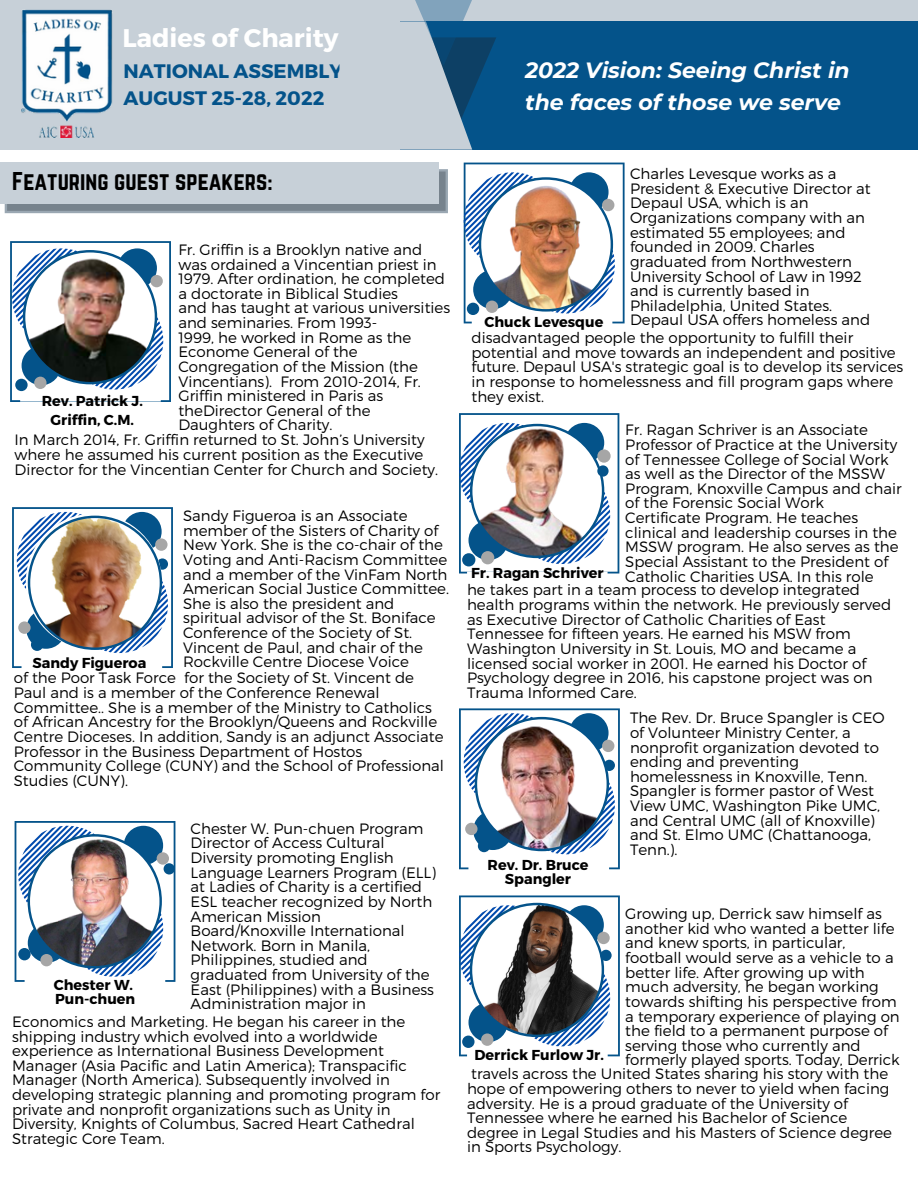
<style>
.page{position:relative;width:918px;height:1188px;background:#fff}
.page>*{position:absolute;margin:0;border:0;box-sizing:border-box;transform-origin:0 0}
.t1{font:700 25.5px "Montserrat";color:#fff}
.t2{font:22.5px "Norwester";color:#000}
.t3{font:italic 700 22.05px/31.5px "Montserrat";color:#fff}
.t4{font:700 19.5px/27px "Montserrat";color:#04538a}
.t5{font:300 15px/14.7px "Montserrat";color:#000}
.t6{font:700 14.4px/14.7px "Montserrat";color:#000;text-align:center}
</style>
<div class="page">
<img style="left:459px;top:708px;width:161px;height:161px">
<img style="left:15px;top:821px;width:160px;height:161px">
<img style="left:459px;top:413px;width:160px;height:161px">
<div style="left:164px;top:863px;width:11px;height:12px;background:#04538a;border-radius:50%"></div>
<div style="left:597px;top:465px;width:12px;height:12px;background:#04538a;border-radius:50%"></div>
<svg style="left:5px;top:169px;width:443px;height:44px;background:#7f8c96"></svg>
<div style="left:0;top:163px;width:439px;height:41px;background:#c7d0d8"></div>
<div style="left:468px;top:862px;width:141px;height:9px;background:#fff"></div>
<div style="left:0;top:0;width:918px;height:150px;background:#c7d0d8"></div>
<div style="left:400px;top:21px;width:518px;height:129px;background:#04538a"></div>
<img style="left:22px;top:10px;width:91px;height:128px">
<svg style="left:400px;top:0;width:96px;height:150px"></svg>
<img style="left:10px;top:241px;width:161px;height:161px">
<img style="left:464px;top:163px;width:161px;height:160px">
<img style="left:12px;top:507px;width:161px;height:161px">
<div style="left:22px;top:661px;width:140px;height:9px;background:#fff"></div>
<svg style="left:459px;top:895px;width:161px;height:161px"></svg>
<div style="left:600px;top:950px;width:12px;height:11px;background:#04538a;border-radius:50%"></div>
<h1 class="t1" style="left:122px;top:21px;width:279px">Ladies of Charity USA</h1>
<h3 class="t4" style="left:124px;top:57px;width:221px">NATIONAL ASSEMBLY<br>AUGUST 25-28, 2022</h3>
<h3 class="t3" style="left:525px;top:55px;width:326px">2022 Vision: Seeing Christ in the faces of those we serve</h3>
<p class="t5" style="left:630px;top:166px;width:242px">Charles Levesque works as a<br>President &amp; Executive Director at<br>Depaul USA, which is an<br>Organizations company with an estimated 55 employees; and founded in 2009. Charles graduated from Northwestern<br>University School of Law in 1992 and is currently based in<br>Philadelphia, United States.<br>Depaul USA offers homeless and</p>
<p class="t5" style="left:472px;top:330px;width:433px">disadvantaged people the opportunity to fulfill their potential and move towards an independent and positive future. Depaul USA's strategic goal is to develop its services in response to homelessness and fill program gaps where</p>
<h2 class="t2" style="left:12px;top:168px;width:262px">Featuring guest speakers:</h2>
<p class="t5" style="left:178px;top:242px;width:245px">Fr. Griffin is a Brooklyn native and</p>
<p class="t5" style="left:178px;top:256px;width:260px">was ordained a Vincentian priest in</p>
<p class="t5" style="left:178px;top:271px;width:268px">1979. After ordination, he completed</p>
<p class="t5" style="left:178px;top:285px;width:221px">a doctorate in Biblical Studies</p>
<p class="t5" style="left:178px;top:300px;width:273px">and has taught at various universities</p>
<p class="t5" style="left:178px;top:315px;width:200px">and seminaries. From 1993-</p>
<p class="t5" style="left:178px;top:329px;width:234px">1999, he worked in Rome as the</p>
<p class="t5" style="left:178px;top:344px;width:181px">Econome General of the</p>
<p class="t5" style="left:178px;top:359px;width:241px">Congregation of the Mission (the</p>
<p class="t5" style="left:178px;top:373px;width:244px">Vincentians). From 2010-2014, Fr.</p>
<p class="t5" style="left:178px;top:388px;width:206px">Griffin ministered in Paris as</p>
<p class="t5" style="left:178px;top:402px;width:194px">theDirector General of the</p>
<p class="t5" style="left:178px;top:417px;width:156px">Daughters of Charity.</p>
<p class="t5" style="left:15px;top:432px;width:411px">In March 2014, Fr. Griffin returned to St. John’s University</p>
<p class="t5" style="left:15px;top:447px;width:410px">where he assumed his current position as the Executive</p>
<p class="t5" style="left:15px;top:461px;width:425px">Director for the Vincentian Center for Church and Society.</p>
<p class="t6" style="left:485px;top:314px;width:120px">Chuck Levesque</p>
<p class="t6" style="left:42px;top:393px;width:103px">Rev. Patrick J.</p>
<p class="t5" style="left:472px;top:388px;width:74px">they exist.</p>
<p class="t6" style="left:51px;top:412px;width:85px">Griffin, C.M.</p>
<p class="t5" style="left:625px;top:422px;width:244px">Fr. Ragan Schriver is an Associate</p>
<p class="t5" style="left:625px;top:436px;width:273px">Professor of Practice at the University</p>
<p class="t5" style="left:625px;top:451px;width:265px">of Tennessee College of Social Work</p>
<p class="t5" style="left:625px;top:466px;width:261px">as well as the Director of the MSSW</p>
<p class="t5" style="left:625px;top:480px;width:278px">Program, Knoxville Campus and chair</p>
<p class="t5" style="left:625px;top:495px;width:200px">of the Forensic Social Work</p>
<p class="t5" style="left:625px;top:510px;width:234px">Certificate Program. He teaches</p>
<p class="t5" style="left:625px;top:524px;width:273px">clinical and leadership courses in the</p>
<p class="t5" style="left:625px;top:539px;width:275px">MSSW program. He also serves as the</p>
<p class="t5" style="left:625px;top:553px;width:264px">Special Assistant to the President of</p>
<p class="t5" style="left:625px;top:568px;width:250px">Catholic Charities USA. In this role</p>
<p class="t5" style="left:467px;top:582px;width:394px">he takes part in a team process to develop integrated</p>
<p class="t5" style="left:467px;top:597px;width:426px">health programs within the network. He previously served</p>
<p class="t5" style="left:467px;top:611px;width:360px">as Executive Director of Catholic Charities of East</p>
<p class="t5" style="left:467px;top:626px;width:385px">Tennessee for fifteen years. He earned his MSW from</p>
<p class="t5" style="left:467px;top:641px;width:391px">Washington University in St. Louis, MO and became a</p>
<p class="t5" style="left:467px;top:655px;width:401px">licensed social worker in 2001. He earned his Doctor of</p>
<p class="t5" style="left:467px;top:670px;width:407px">Psychology degree in 2016, his capstone project was on</p>
<p class="t5" style="left:467px;top:684px;width:171px">Trauma Informed Care.</p>
<p class="t5" style="left:183px;top:508px;width:267px">Sandy Figueroa is an Associate member of the Sisters of Charity of<br>New York. She is the co-chair of the<br>Voting and Anti-Racism Committee and a member of the VinFam North<br>American Social Justice Committee.<br>She is also the president and spiritual advisor of the St. Boniface<br>Conference of the Society of St.<br>Vincent de Paul, and chair of the<br>Rockville Centre Diocese Voice</p>
<p class="t5" style="left:14px;top:670px;width:432px">of the Poor Task Force for the Society of St. Vincent de Paul and is a member of the Conference Renewal Committee.. She is a member of the Ministry to Catholics of African Ancestry for the Brooklyn/Queens and Rockville Centre Dioceses. In addition, Sandy is an adjunct Associate Professor in the Business Department of Hostos Community College (CUNY) and the School of Professional Studies (CUNY).</p>
<p class="t6" style="left:471px;top:565px;width:134px">Fr. Ragan Schriver</p>
<p class="t6" style="left:33px;top:655px;width:115px">Sandy Figueroa</p>
<p class="t5" style="left:630px;top:710px;width:256px">The Rev. Dr. Bruce Spangler is CEO of Volunteer Ministry Center, a nonprofit organization devoted to ending and preventing homelessness in Knoxville, Tenn.<br>Spangler is former pastor of West<br>View UMC, Washington Pike UMC, and Central UMC (all of Knoxville) and St. Elmo UMC (Chattanooga,<br>Tenn.).</p>
<p class="t5" style="left:191px;top:820px;width:247px">Chester W. Pun-chuen Program<br>Director of Access Cultural<br>Diversity promoting English<br>Language Learners Program (ELL) at Ladies of Charity is a certified<br>ESL teacher recognized by North<br>American Mission<br>Board/Knoxville International<br>Network. Born in Manila,<br>Philippines, studied and graduated from University of the<br>East (Philippines) with a Business<br>Administration major in</p>
<p class="t5" style="left:12px;top:1014px;width:430px">Economics and Marketing. He began his career in the shipping industry which evolved into a worldwide experience as International Business Development Manager (Asia Pacific and Latin America); Transpacific Manager (North America). Subsequently involved in developing strategic planning and promoting program for private and nonprofit organizations such as Unity in Diversity, Knights of Columbus, Sacred Heart Cathedral Strategic Core Team.</p>
<p class="t6" style="left:488px;top:857px;width:102px">Rev. Dr. Bruce<br>Spangler</p>
<p class="t5" style="left:625px;top:906px;width:258px">Growing up, Derrick saw himself as</p>
<p class="t5" style="left:625px;top:920px;width:271px">another kid who wanted a better life</p>
<p class="t5" style="left:625px;top:935px;width:222px">and knew sports, in particular,</p>
<p class="t5" style="left:625px;top:950px;width:270px">football would serve as a vehicle to a</p>
<p class="t5" style="left:625px;top:964px;width:241px">better life. After growing up with</p>
<p class="t5" style="left:625px;top:979px;width:255px">much adversity, he began working</p>
<p class="t5" style="left:625px;top:993px;width:273px">towards shifting his perspective from</p>
<p class="t5" style="left:625px;top:1008px;width:276px">a temporary experience of playing on</p>
<p class="t5" style="left:625px;top:1023px;width:264px">the field to a permanent purpose of</p>
<p class="t5" style="left:625px;top:1037px;width:237px">serving those who currently and</p>
<p class="t5" style="left:625px;top:1052px;width:276px">formerly played sports. Today, Derrick</p>
<p class="t5" style="left:471px;top:1066px;width:419px">travels across the United States sharing his story with the</p>
<p class="t5" style="left:467px;top:1080px;width:424px">hope of empowering others to never to yield when facing</p>
<p class="t5" style="left:467px;top:1095px;width:383px">adversity. He is a proud graduate of the University of</p>
<p class="t5" style="left:467px;top:1110px;width:382px">Tennessee where he earned his Bachelor of Science</p>
<p class="t5" style="left:467px;top:1124px;width:426px">degree in Legal Studies and his Masters of Science degree</p>
<p class="t5" style="left:467px;top:1139px;width:156px">in Sports Psychology.</p>
<p class="t6" style="left:54px;top:976px;width:83px;text-align:left">Chester W.<br>Pun-chuen</p>
<p class="t6" style="left:475px;top:1047px;width:131px">Derrick Furlow Jr.</p>
</div>
